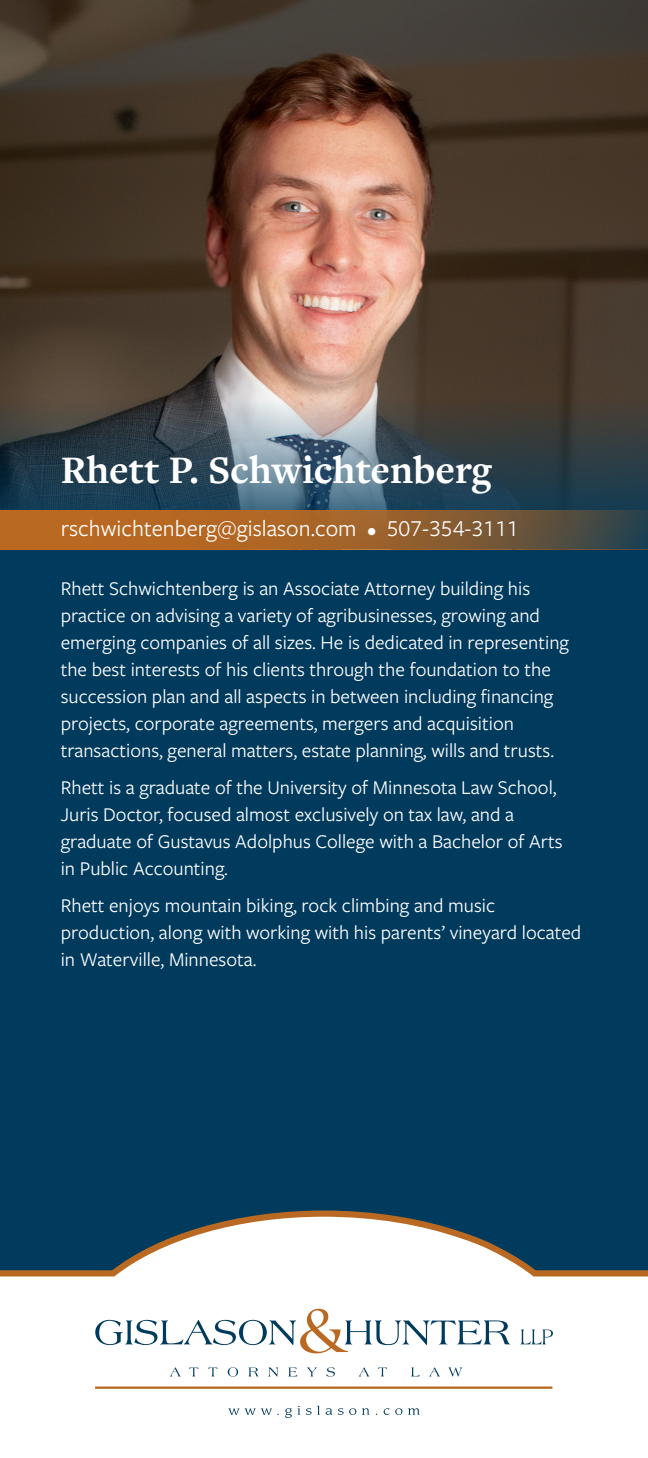
<style>
.page{position:relative;width:648px;height:1458px;background:#fff}
.page>*{position:absolute;margin:0;border:0;box-sizing:border-box;transform-origin:0 0}
.t1{font:700 40.5px "Freight Text Pro";color:#fff}
.t2{font:23.62px "Freight Sans Pro";color:#fff}
.t3{font:20.25px/27px "Freight Sans Pro";color:#fff}
.s1{font-size:19.12px}
</style>
<div class="page">
<div style="left:0;top:549px;width:648px;height:728px;background:#003a5d"></div>
<img style="left:0;top:0;width:648px;height:399px">
<svg style="left:0;top:399px;width:648px;height:111px;background:#41525b"></svg>
<svg style="left:1px;top:510px;width:647px;height:39px;background:#935f2d"></svg>
<svg style="left:228px;top:1408px;width:51px;height:7px"></svg>
<svg style="left:285px;top:1406px;width:15px;height:12px"></svg>
<svg style="left:306px;top:1406px;width:14px;height:9px"></svg>
<svg style="left:326px;top:1408px;width:6px;height:7px"></svg>
<svg style="left:338px;top:1408px;width:6px;height:7px"></svg>
<svg style="left:349px;top:1408px;width:7px;height:7px"></svg>
<svg style="left:350px;top:1409px;width:5px;height:5px"></svg>
<svg style="left:362px;top:1408px;width:8px;height:7px"></svg>
<svg style="left:384px;top:1408px;width:6px;height:7px"></svg>
<svg style="left:395px;top:1408px;width:7px;height:7px"></svg>
<svg style="left:396px;top:1409px;width:5px;height:5px"></svg>
<svg style="left:408px;top:1408px;width:12px;height:7px"></svg>
<svg style="left:95px;top:1309px;width:415px;height:45px"></svg>
<svg style="left:521px;top:1330px;width:32px;height:14px"></svg>
<svg style="left:170px;top:1367px;width:10px;height:9px"></svg>
<svg style="left:189px;top:1368px;width:10px;height:8px"></svg>
<svg style="left:208px;top:1368px;width:10px;height:8px"></svg>
<svg style="left:228px;top:1367px;width:10px;height:10px"></svg>
<svg style="left:248px;top:1367px;width:10px;height:9px"></svg>
<svg style="left:268px;top:1367px;width:10px;height:10px"></svg>
<svg style="left:288px;top:1368px;width:9px;height:8px"></svg>
<svg style="left:307px;top:1367px;width:10px;height:9px"></svg>
<svg style="left:326px;top:1367px;width:9px;height:10px"></svg>
<svg style="left:359px;top:1367px;width:10px;height:9px"></svg>
<svg style="left:378px;top:1368px;width:9px;height:8px"></svg>
<svg style="left:411px;top:1367px;width:9px;height:9px"></svg>
<svg style="left:429px;top:1367px;width:11px;height:9px"></svg>
<svg style="left:448px;top:1367px;width:14px;height:10px"></svg>
<hr style="left:95px;top:1387px;width:457px;height:2px;background:#b96922">
<hr style="left:0;top:510px;width:1px;height:39px;background:#b96922">
<p class="t1" style="left:61px;top:443px;width:433px">Rhett P. Schwichtenberg</p>
<p class="t2" style="left:61px;top:513px;width:459px">rschwichtenberg@gislason.com <span class="s1">•</span> 507-354-3111</p>
<p class="t3" style="left:61px;top:574px;width:510px">Rhett Schwichtenberg is an Associate Attorney building his practice on advising a variety of agribusinesses, growing and emerging companies of all sizes. He is dedicated in representing the best interests of his clients through the foundation to the succession plan and all aspects in between including financing projects, corporate agreements, mergers and acquisition transactions, general matters, estate planning, wills and trusts.</p>
<p class="t3" style="left:61px;top:773px;width:504px">Rhett is a graduate of the University of Minnesota Law School, Juris Doctor, focused almost exclusively on tax law, and a graduate of Gustavus Adolphus College with a Bachelor of Arts in Public Accounting.</p>
<p class="t3" style="left:61px;top:891px;width:522px">Rhett enjoys mountain biking, rock climbing and music production, along with working with his parents’ vineyard located in Waterville, Minnesota.</p>
</div>
